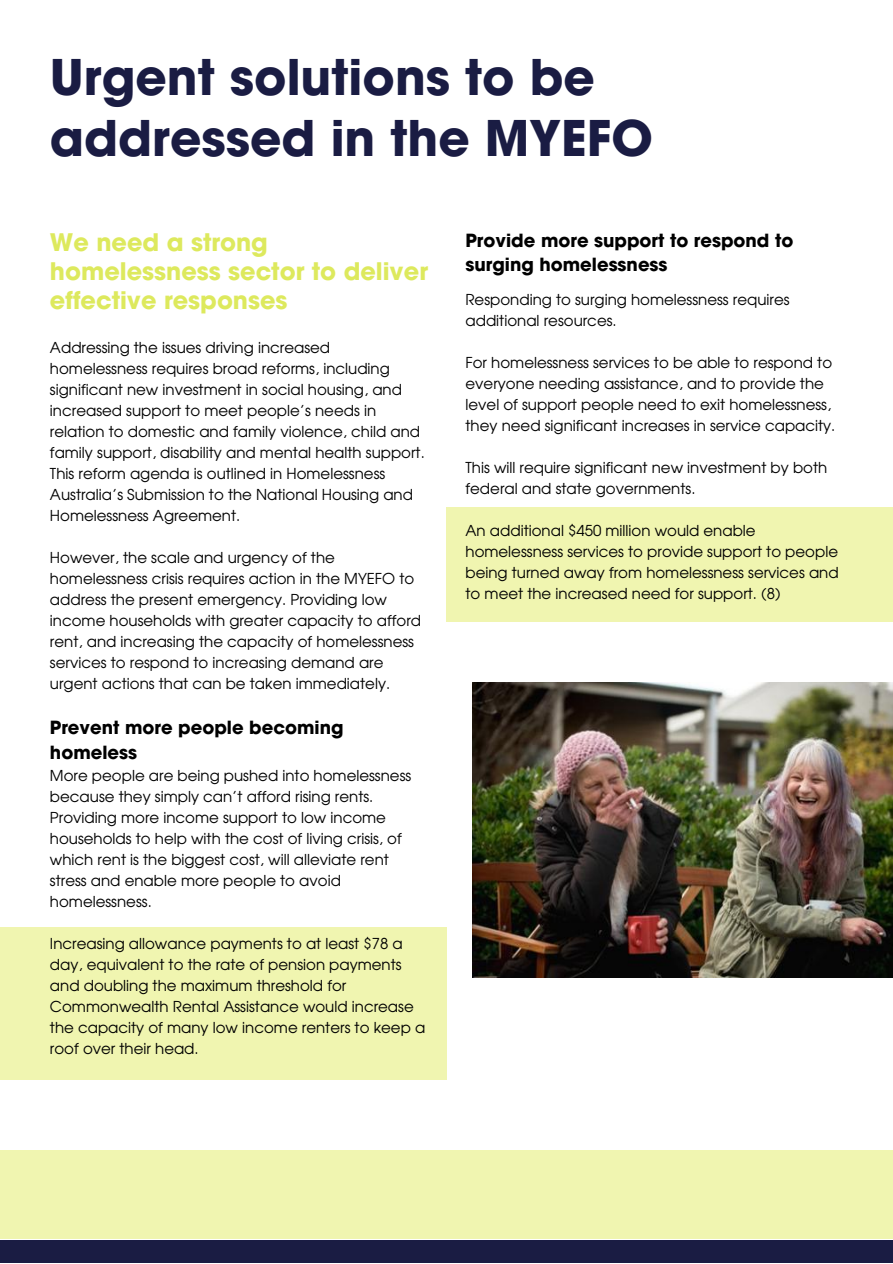
<style>
.page{position:relative;width:893px;height:1264px;background:#fff}
.page>*{position:absolute;margin:0;border:0;box-sizing:border-box;transform-origin:0 0}
.t1{font:700 48.75px/60.8px "Avant Garde LT";color:#1a1c43}
.t2{font:700 24px/29.2px "Avant Garde LT";color:#dde95d}
.t3{font:700 18px/24.8px "Avant Garde LT";color:#000}
.t4{font:15px/21px "Avant Garde";color:#000}
</style>
<div class="page">
<div style="left:446px;top:507px;width:446px;height:115px;background:#f0f5b0"></div>
<div style="left:0;top:927px;width:446px;height:152px;background:#f0f5b0"></div>
<img style="left:472px;top:682px;width:420px;height:295px">
<div style="left:0;top:1150px;width:892px;height:88px;background:#f0f5b0"></div>
<div style="left:0;top:1240px;width:892px;height:22px;background:#1a1c43"></div>
<h1 class="t1" style="left:50px;top:47px;width:604px">Urgent solutions to be addressed in the MYEFO</h1>
<h2 class="t2" style="left:50px;top:227px;width:379px">We need a strong homelessness sector to deliver effective responses</h2>
<p class="t4" style="left:50px;top:337px;width:376px">Addressing the issues driving increased homelessness requires broad reforms, including significant new investment in social housing, and increased support to meet people’s needs in relation to domestic and family violence, child and family support, disability and mental health support.<br>This reform agenda is outlined in Homelessness Australia’s Submission to the National Housing and Homelessness Agreement.</p>
<p class="t4" style="left:50px;top:547px;width:372px">However, the scale and urgency of the homelessness crisis requires action in the MYEFO to address the present emergency. Providing low income households with greater capacity to afford rent, and increasing the capacity of homelessness services to respond to increasing demand are urgent actions that can be taken immediately.</p>
<p class="t3" style="left:50px;top:715px;width:295px">Prevent more people becoming homeless</p>
<p class="t4" style="left:50px;top:764px;width:363px">More people are being pushed into homelessness because they simply can’t afford rising rents.<br>Providing more income support to low income households to help with the cost of living crisis, of which rent is the biggest cost, will alleviate rent stress and enable more people to avoid homelessness.</p>
<p class="t4" style="left:50px;top:932px;width:377px">Increasing allowance payments to at least $78 a day, equivalent to the rate of pension payments and doubling the maximum threshold for Commonwealth Rental Assistance would increase the capacity of many low income renters to keep a roof over their head.</p>
<p class="t3" style="left:465px;top:227px;width:329px">Provide more support to respond to surging homelessness</p>
<p class="t4" style="left:465px;top:289px;width:325px">Responding to surging homelessness requires additional resources.</p>
<p class="t4" style="left:465px;top:352px;width:371px">For homelessness services to be able to respond to everyone needing assistance, and to provide the level of support people need to exit homelessness, they need significant increases in service capacity.</p>
<p class="t4" style="left:465px;top:456px;width:363px">This will require significant new investment by both federal and state governments.</p>
<p class="t4" style="left:465px;top:519px;width:374px">An additional $450 million would enable homelessness services to provide support to people being turned away from homelessness services and to meet the increased need for support. (8)</p>
</div>
